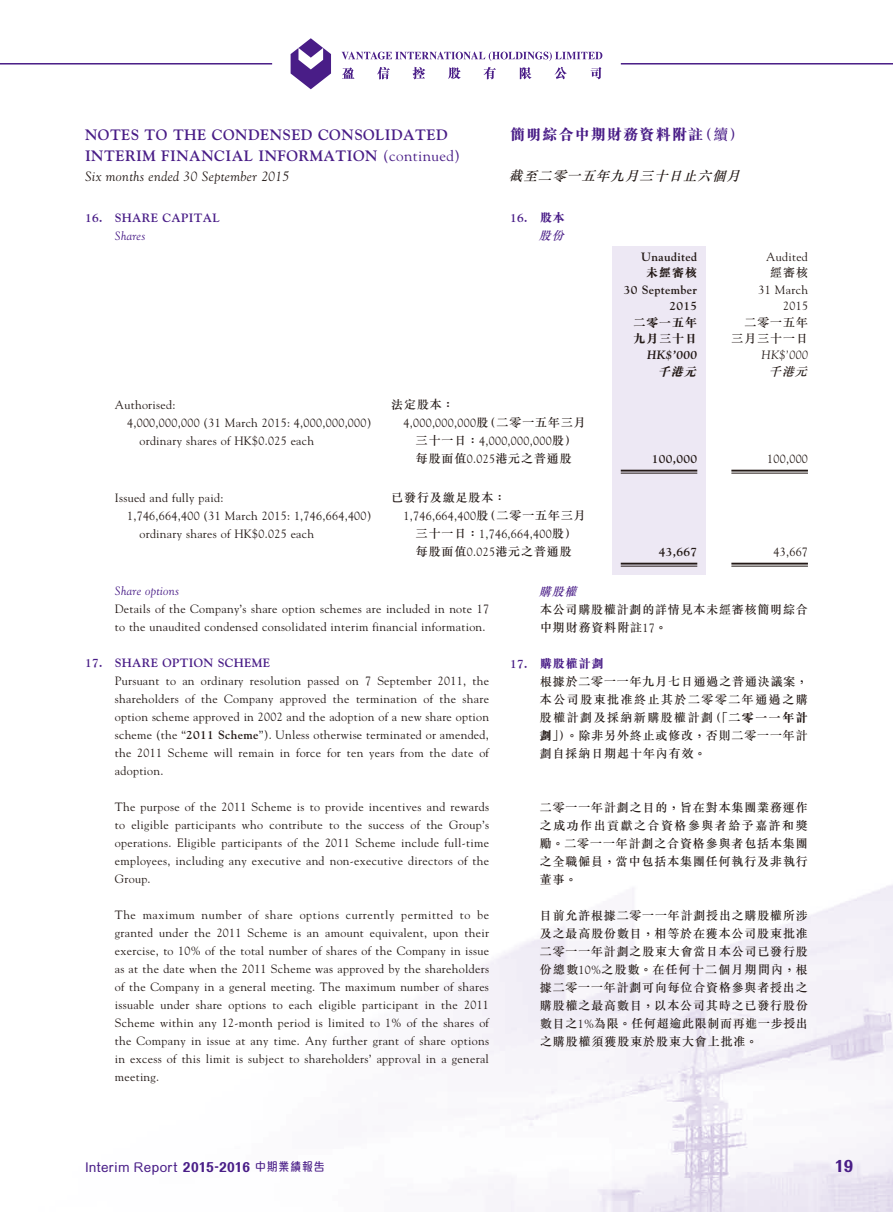
<style>
.page{position:relative;width:893px;height:1212px;background:#fff}
.page>*{position:absolute;margin:0;border:0;box-sizing:border-box;transform-origin:0 0}
.t1{font:800 16.5px "M Elle HK";color:#491d87}
.t2{font:700 15px/21px "Goudy Std";letter-spacing:.03em;color:#491d87}
.t3{font:800 15px "M Sung HK";letter-spacing:.08em;color:#491d87}
.t4{font:italic 13.5px "Goudy Std";letter-spacing:.025em;color:#231916}
.t5{font:500 13.5px "M Elle HK";letter-spacing:.035em;color:#491d87}
.t6{font:italic 500 13.5px "M Sung HK";color:#231916}
.t7{font:12px/18px "Goudy Std";letter-spacing:.025em;color:#231916;text-align:justify}
.t8{font:500 12px/18px "M Sung HK";letter-spacing:.07em;color:#231916}
.t9{font:700 12px "Goudy Std";letter-spacing:.03em;color:#491d87}
.t10{font:700 12px "Goudy Std";letter-spacing:.03em;color:#231916}
.t11{font:italic 12px "Goudy Std";letter-spacing:.025em;color:#491d87}
.t12{font:800 12px "M Sung HK";letter-spacing:.08em;color:#231916}
.t13{font:italic 700 12px "Goudy Std";color:#231916}
.t14{font:italic 12px "Goudy Std";color:#231916}
.t15{font:italic 500 12px "M Sung HK";color:#491d87}
.t16{font:italic 800 12px "M Sung HK";color:#231916}
.t17{font:italic 500 12px "M Sung HK";color:#231916}
.s1{font-weight:400}
.s2{font-weight:500}
.s3{font-family:"M Sung HK";font-weight:800}
.s4{font-family:"M Sung HK";font-weight:500}
.s5{font-family:"Goudy Std";font-weight:400}
.s6{font-weight:700}
.s7{font-family:"Goudy Std";font-weight:700;color:#491d87}
.s8{font-weight:800;color:#491d87}
.s9{font-weight:800}
.s10{font-size:12px}
</style>
<div class="page">
<img style="left:272px;top:51px;width:621px;height:1161px">
<svg style="left:291px;top:38px;width:40px;height:51px"></svg>
<svg style="left:342px;top:67px;width:259px;height:13px"></svg>
<svg style="left:342px;top:52px;width:260px;height:9px"></svg>
<hr style="left:0;top:63px;width:272px;height:2px;background:#491d87">
<hr style="left:621px;top:63px;width:272px;height:2px;background:#491d87">
<div style="left:612px;top:246px;width:94px;height:329px;background:#ede8f4"></div>
<hr style="left:621px;top:470px;width:76px;height:1px;background:#231916">
<hr style="left:621px;top:473px;width:76px;height:1px;background:#231916">
<hr style="left:731px;top:470px;width:77px;height:1px;background:#231916">
<hr style="left:731px;top:473px;width:77px;height:1px;background:#231916">
<hr style="left:621px;top:563px;width:76px;height:1px;background:#231916">
<hr style="left:621px;top:566px;width:76px;height:1px;background:#231916">
<hr style="left:731px;top:563px;width:77px;height:1px;background:#231916">
<hr style="left:731px;top:566px;width:77px;height:1px;background:#231916">
<p class="t2" style="left:85px;top:124px;width:377px">NOTES TO THE CONDENSED CONSOLIDATED<br>INTERIM FINANCIAL INFORMATION <span class="s1">(continued)</span></p>
<p class="t4" style="left:85px;top:168px;width:206px">Six months ended 30 September 2015</p>
<p class="t9" style="left:85px;top:210px;width:136px">16. SHARE CAPITAL</p>
<p class="t11" style="left:115px;top:228px;width:32px">Shares</p>
<p class="t3" style="left:510px;top:124px;width:235px">簡明綜合中期財務資料附註<span class="s2">（續）</span></p>
<p class="t6" style="left:509px;top:166px;width:238px">截至二零一五年九月三十日止六個月</p>
<p class="t9" style="left:510px;top:210px;width:56px">16. <span class="s3">股本</span></p>
<p class="t15" style="left:539px;top:227px;width:31px">股份</p>
<p class="t10" style="left:641px;top:249px;width:58px">Unaudited</p>
<p class="t7" style="left:766px;top:247px;width:43px">Audited</p>
<p class="t12" style="left:646px;top:264px;width:52px">未經審核</p>
<p class="t8" style="left:770px;top:263px;width:39px">經審核</p>
<p class="t10" style="left:624px;top:282px;width:75px">30 September</p>
<p class="t7" style="left:759px;top:280px;width:51px">31 March</p>
<p class="t10" style="left:669px;top:299px;width:29px">2015</p>
<p class="t7" style="left:783px;top:297px;width:26px">2015</p>
<p class="t12" style="left:633px;top:314px;width:65px">二零一五年</p>
<p class="t8" style="left:744px;top:313px;width:65px">二零一五年</p>
<p class="t12" style="left:633px;top:330px;width:65px">九月三十日</p>
<p class="t8" style="left:732px;top:329px;width:78px">三月三十一日</p>
<p class="t13" style="left:647px;top:347px;width:52px">HK$’000</p>
<p class="t14" style="left:762px;top:347px;width:48px">HK$’000</p>
<p class="t16" style="left:658px;top:363px;width:44px">千港元</p>
<p class="t17" style="left:769px;top:363px;width:44px">千港元</p>
<p class="t7" style="left:115px;top:396px;width:62px">Authorised:</p>
<p class="t8" style="left:391px;top:395px;width:64px">法定股本：</p>
<p class="t7" style="left:127px;top:414px;width:246px">4,000,000,000 (31 March 2015: 4,000,000,000)</p>
<p class="t7" style="left:403px;top:414px;width:184px">4,000,000,000<span class="s4">股（二零一五年三月</span></p>
<p class="t7" style="left:139px;top:432px;width:176px">ordinary shares of HK$0.025 each</p>
<p class="t7" style="left:416px;top:432px;width:162px"><span class="s4">三十一日：</span>4,000,000,000<span class="s4">股）</span></p>
<p class="t8" style="left:416px;top:449px;width:157px">每股面值<span class="s5">0.025</span>港元之普通股</p>
<p class="t10" style="left:652px;top:452px;width:47px">100,000</p>
<p class="t7" style="left:767px;top:450px;width:42px">100,000</p>
<p class="t7" style="left:115px;top:489px;width:110px">Issued and fully paid:</p>
<p class="t8" style="left:391px;top:488px;width:116px">已發行及繳足股本：</p>
<p class="t7" style="left:127px;top:507px;width:246px">1,746,664,400 (31 March 2015: 1,746,664,400)</p>
<p class="t7" style="left:403px;top:507px;width:184px">1,746,664,400<span class="s4">股（二零一五年三月</span></p>
<p class="t7" style="left:139px;top:525px;width:176px">ordinary shares of HK$0.025 each</p>
<p class="t7" style="left:416px;top:525px;width:162px"><span class="s4">三十一日：</span>1,746,664,400<span class="s4">股）</span></p>
<p class="t8" style="left:416px;top:542px;width:157px">每股面值<span class="s5">0.025</span>港元之普通股</p>
<p class="t10" style="left:659px;top:545px;width:40px">43,667</p>
<p class="t7" style="left:773px;top:543px;width:36px">43,667</p>
<p class="t11" style="left:115px;top:584px;width:66px">Share options</p>
<p class="t7" style="left:115px;top:600px;width:376px">Details of the Company’s share option schemes are included in note 17 to the unaudited condensed consolidated interim financial information.</p>
<p class="t9" style="left:85px;top:656px;width:187px">17. SHARE OPTION SCHEME</p>
<p class="t7" style="left:115px;top:672px;width:376px">Pursuant to an ordinary resolution passed on 7 September 2011, the shareholders of the Company approved the termination of the share option scheme approved in 2002 and the adoption of a new share option scheme (the “<span class="s6">2011 Scheme</span>”). Unless otherwise terminated or amended, the 2011 Scheme will remain in force for ten years from the date of adoption.</p>
<p class="t7" style="left:115px;top:798px;width:376px">The purpose of the 2011 Scheme is to provide incentives and rewards to eligible participants who contribute to the success of the Group’s operations. Eligible participants of the 2011 Scheme include full-time employees, including any executive and non-executive directors of the Group.</p>
<p class="t7" style="left:115px;top:906px;width:376px">The maximum number of share options currently permitted to be granted under the 2011 Scheme is an amount equivalent, upon their exercise, to 10% of the total number of shares of the Company in issue as at the date when the 2011 Scheme was approved by the shareholders of the Company in a general meeting. The maximum number of shares issuable under share options to each eligible participant in the 2011<br>Scheme within any 12-month period is limited to 1% of the shares of the Company in issue at any time. Any further grant of share options in excess of this limit is subject to shareholders’ approval in a general meeting.</p>
<p class="t15" style="left:539px;top:583px;width:44px">購股權</p>
<p class="t8" style="left:540px;top:600px;width:269px">本公司購股權計劃的詳情見本未經審核簡明綜合中期財務資料附註<span class="s5">17</span>。</p>
<p class="t8" style="left:540px;top:654px;width:269px;text-indent:-30px"><span class="s7">17.</span> <span class="s8">購股權計劃<br></span>根據於二零一一年九月七日通過之普通決議案，本公司股東批准終止其於二零零二年通過之購股權計劃及採納新購股權計劃（「<span class="s9">二零一一年計劃</span>」）。除非另外終止或修改，否則二零一一年計劃自採納日期起十年內有效。</p>
<p class="t8" style="left:540px;top:798px;width:269px;text-align:justify">二零一一年計劃之目的，旨在對本集團業務運作之成功作出貢獻之合資格參與者給予嘉許和獎勵。二零一一年計劃之合資格參與者包括本集團之全職僱員，當中包括本集團任何執行及非執行董事。</p>
<p class="t8" style="left:540px;top:906px;width:270px;text-align:justify">目前允許根據二零一一年計劃授出之購股權所涉及之最高股份數目，相等於在獲本公司股東批准二零一一年計劃之股東大會當日本公司已發行股份總數<span class="s5">10%</span>之股數。在任何十二個月期間內，根據二零一一年計劃可向每位合資格參與者授出之購股權之最高數目，以本公司其時之已發行股份數目之<span class="s5">1%</span>為限。任何超逾此限制而再進一步授出之購股權須獲股東於股東大會上批准。</p>
<p class="t5" style="left:85px;top:1157px;width:241px">Interim Report <span class="s9">2015-2016</span> <span class="s10">中期業績報告</span></p>
<h1 class="t1" style="left:835px;top:1153px;width:20px">19</h1>
</div>
